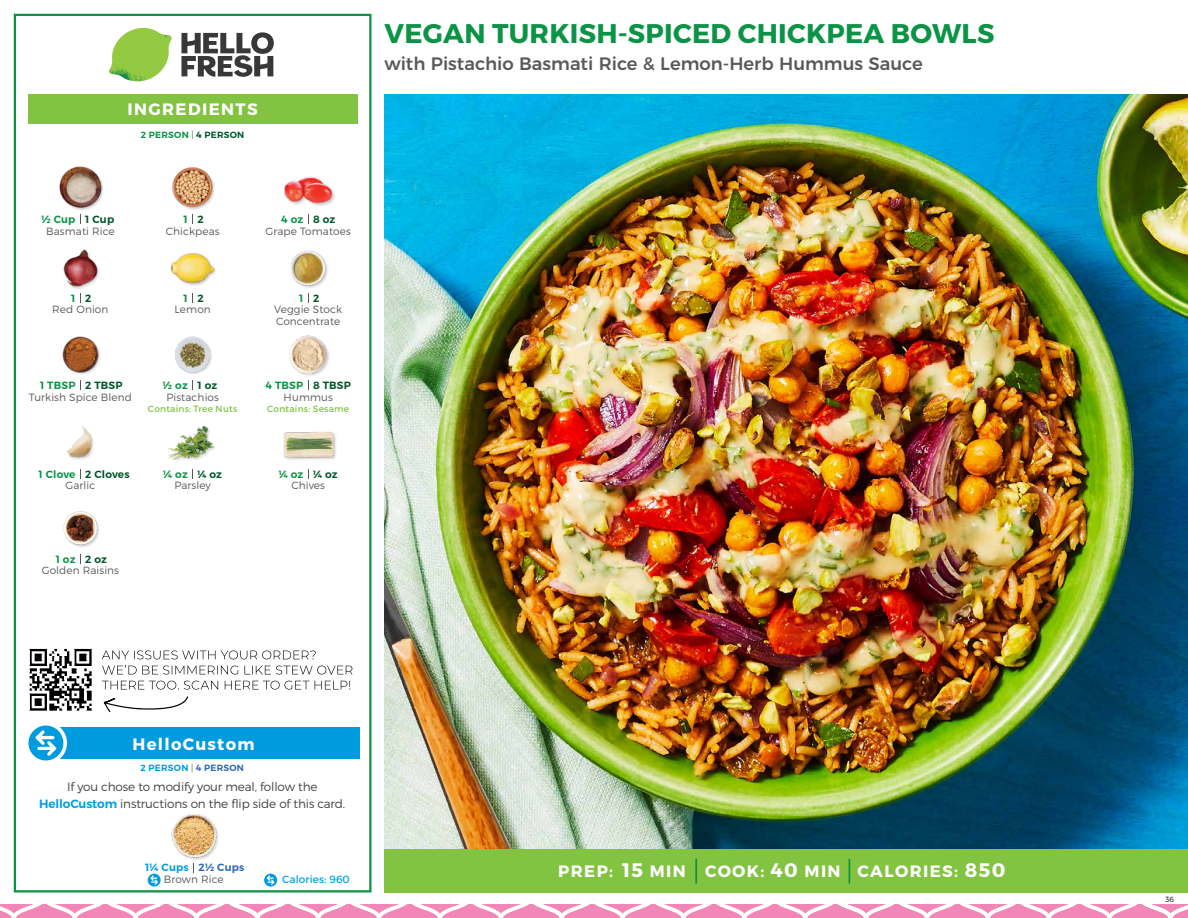
<style>
.page{position:relative;width:1188px;height:918px;background:#fff}
.page>*{position:absolute;margin:0;border:0;box-sizing:border-box;transform-origin:0 0}
.t1{font:700 27px "Montserrat";letter-spacing:.01em;color:#0b9446}
.t2{font:500 18px "Montserrat";color:#58595b}
.t3{font:700 16.5px "Montserrat";letter-spacing:.085em;color:#fff}
.t4{font:300 12px/16.5px "Montserrat";letter-spacing:-.01em;color:#414042;text-align:center}
.t5{font:300 10.5px/12px "Montserrat";letter-spacing:.01em;color:#58595b}
.t6{font:600 10.5px "Montserrat";letter-spacing:.02em;color:#00562c}
.t7{font:600 10.5px "Montserrat";letter-spacing:.02em;color:#0b9446}
.t8{font:600 10.5px "Montserrat";letter-spacing:.02em;color:#009bdf}
.t9{font:10.5px "Montserrat";letter-spacing:.01em;color:#00a8e3}
.t10{font:9px "Montserrat";letter-spacing:.025em;color:#82c341}
.t11{font:600 9px "Montserrat";letter-spacing:.03em;color:#0b9446}
.t12{font:600 9px "Montserrat";letter-spacing:.03em;color:#009bdf}
.t13{font:300 7.5px "Montserrat";color:#000}
.s1{font-weight:300;color:#58595b}
.s2{color:#00562c}
.s3{font-weight:600;color:#00a1e1}
.s4{color:#3069b3}
.s5{font-size:19.5px}
</style>
<div class="page">
<svg style="left:0;top:904px;width:1188px;height:14px"></svg>
<div style="left:384px;top:849px;width:804px;height:43px;background:#82c341"></div>
<svg style="left:181px;top:32px;width:93px;height:45px"></svg>
<svg style="left:114px;top:28px;width:55px;height:36px"></svg>
<img style="left:143px;top:28px;width:29px;height:24px">
<img style="left:112px;top:48px;width:54px;height:10px">
<img style="left:109px;top:52px;width:55px;height:30px">
<img style="left:142px;top:58px;width:24px;height:23px">
<div style="left:28px;top:94px;width:330px;height:30px;background:#82c341"></div>
<div style="left:14px;top:14px;width:358px;height:878px;border:2px solid #0b9446"></div>
<img style="left:384px;top:94px;width:804px;height:755px">
<img style="left:170px;top:253px;width:46px;height:33px">
<img style="left:290px;top:250px;width:38px;height:38px">
<div style="left:172px;top:167px;width:44px;height:44px;background:#000;opacity:.2"></div>
<img style="left:172px;top:167px;width:44px;height:42px">
<img style="left:284px;top:176px;width:51px;height:30px">
<img style="left:63px;top:249px;width:36px;height:40px">
<div style="left:59px;top:166px;width:46px;height:45px;background:#000;opacity:.2"></div>
<img style="left:59px;top:166px;width:46px;height:43px">
<img style="left:175px;top:336px;width:37px;height:38px">
<img style="left:289px;top:335px;width:40px;height:41px">
<img style="left:62px;top:336px;width:38px;height:38px">
<img style="left:168px;top:425px;width:47px;height:36px">
<img style="left:283px;top:431px;width:53px;height:29px">
<img style="left:67px;top:426px;width:27px;height:34px">
<img style="left:63px;top:511px;width:36px;height:36px">
<div style="left:171px;top:814px;width:49px;height:47px;background:#000;opacity:.2"></div>
<img style="left:171px;top:814px;width:49px;height:44px">
<div style="left:33px;top:727px;width:327px;height:32px;background:#009bdf"></div>
<svg style="left:25px;top:722px;width:42px;height:42px"></svg>
<div style="left:28px;top:726px;width:35px;height:34px;background:#009bdf;border-radius:50%"></div>
<svg style="left:35px;top:730px;width:22px;height:26px"></svg>
<svg style="left:148px;top:874px;width:13px;height:13px"></svg>
<svg style="left:150px;top:875px;width:8px;height:10px"></svg>
<svg style="left:264px;top:874px;width:13px;height:13px"></svg>
<svg style="left:267px;top:875px;width:8px;height:10px"></svg>
<hr style="left:695px;top:859px;width:2px;height:25px;background:#0b9446">
<svg style="left:849px;top:859px;width:1px;height:25px"></svg>
<img style="left:29px;top:648px;width:63px;height:63px">
<svg style="left:104px;top:696px;width:84px;height:17px"></svg>
<svg style="left:102px;top:681px;width:248px;height:9px"></svg>
<svg style="left:102px;top:665px;width:251px;height:9px"></svg>
<svg style="left:102px;top:651px;width:214px;height:8px"></svg>
<h3 class="t3" style="left:128px;top:99px;width:132px">INGREDIENTS</h3>
<p class="t11" style="left:141px;top:129px;width:105px">2 PERSON <span class="s1">|</span> <span class="s2">4 PERSON</span></p>
<p class="t7" style="left:41px;top:212px;width:36px">½ Cup</p>
<p class="t6" style="left:85px;top:212px;width:31px">1 Cup</p>
<p class="t6" style="left:198px;top:212px;width:8px">2</p>
<p class="t6" style="left:313px;top:212px;width:24px">8 oz</p>
<p class="t7" style="left:184px;top:212px;width:6px">1</p>
<p class="t7" style="left:281px;top:212px;width:24px">4 oz</p>
<p class="t5" style="left:46px;top:225px;width:70px">Basmati Rice</p>
<p class="t5" style="left:166px;top:225px;width:55px">Chickpeas</p>
<p class="t5" style="left:266px;top:225px;width:87px">Grape Tomatoes</p>
<p class="t7" style="left:71px;top:291px;width:6px">1</p>
<p class="t6" style="left:85px;top:291px;width:8px">2</p>
<p class="t6" style="left:198px;top:291px;width:8px">2</p>
<p class="t6" style="left:313px;top:291px;width:8px">2</p>
<p class="t7" style="left:184px;top:291px;width:6px">1</p>
<p class="t7" style="left:299px;top:291px;width:6px">1</p>
<p class="t5" style="left:52px;top:304px;width:58px">Red Onion</p>
<p class="t5" style="left:174px;top:304px;width:38px">Lemon</p>
<p class="t5" style="left:274px;top:304px;width:69px">Veggie Stock<br>Concentrate</p>
<p class="t7" style="left:40px;top:379px;width:37px">1 TBSP</p>
<p class="t6" style="left:85px;top:379px;width:39px">2 TBSP</p>
<p class="t7" style="left:163px;top:379px;width:26px">½ oz</p>
<p class="t7" style="left:266px;top:379px;width:39px">4 TBSP</p>
<p class="t6" style="left:198px;top:379px;width:21px">1 oz</p>
<p class="t6" style="left:313px;top:379px;width:39px">8 TBSP</p>
<p class="t5" style="left:29px;top:391px;width:104px">Turkish Spice Blend</p>
<p class="t5" style="left:166px;top:391px;width:54px">Pistachios</p>
<p class="t10" style="left:148px;top:403px;width:91px">Contains: Tree Nuts</p>
<p class="t5" style="left:284px;top:391px;width:51px">Hummus</p>
<p class="t10" style="left:267px;top:403px;width:84px">Contains: Sesame</p>
<p class="t7" style="left:39px;top:467px;width:38px">1 Clove</p>
<p class="t6" style="left:85px;top:467px;width:46px">2 Cloves</p>
<p class="t7" style="left:163px;top:467px;width:26px">¼ oz</p>
<p class="t7" style="left:279px;top:467px;width:26px">¼ oz</p>
<p class="t6" style="left:198px;top:467px;width:26px">¼ oz</p>
<p class="t6" style="left:313px;top:467px;width:26px">¼ oz</p>
<p class="t5" style="left:65px;top:480px;width:32px">Garlic</p>
<p class="t5" style="left:174px;top:480px;width:38px">Parsley</p>
<p class="t5" style="left:291px;top:480px;width:35px">Chives</p>
<p class="t7" style="left:56px;top:553px;width:21px">1 oz</p>
<p class="t6" style="left:85px;top:553px;width:23px">2 oz</p>
<p class="t5" style="left:42px;top:564px;width:79px">Golden Raisins</p>
<h1 class="t1" style="left:385px;top:17px;width:611px">VEGAN TURKISH-SPICED CHICKPEA BOWLS</h1>
<h2 class="t2" style="left:384px;top:49px;width:540px">with Pistachio Basmati Rice &amp; Lemon-Herb Hummus Sauce</h2>
<h3 class="t3" style="left:133px;top:734px;width:123px">HelloCustom</h3>
<p class="t4" style="left:39px;top:778px;width:308px">If you chose to modify your meal, follow the<br><span class="s3">HelloCustom</span> instructions on the flip side of this card.</p>
<p class="t12" style="left:141px;top:763px;width:105px">2 PERSON <span class="s1">|</span> <span class="s4">4 PERSON</span></p>
<p class="t8" style="left:145px;top:861px;width:101px">1¼ Cups <span class="s4">2½ Cups</span></p>
<p class="t5" style="left:164px;top:873px;width:61px">Brown Rice</p>
<p class="t9" style="left:282px;top:873px;width:69px">Calories: 960</p>
<h3 class="t3" style="left:558px;top:861px;width:449px">PREP: <span class="s5">15</span> MIN COOK: <span class="s5">40</span> MIN CALORIES: <span class="s5">850</span></h3>
<p class="t13" style="left:1166px;top:895px;width:10px">36</p>
</div>
